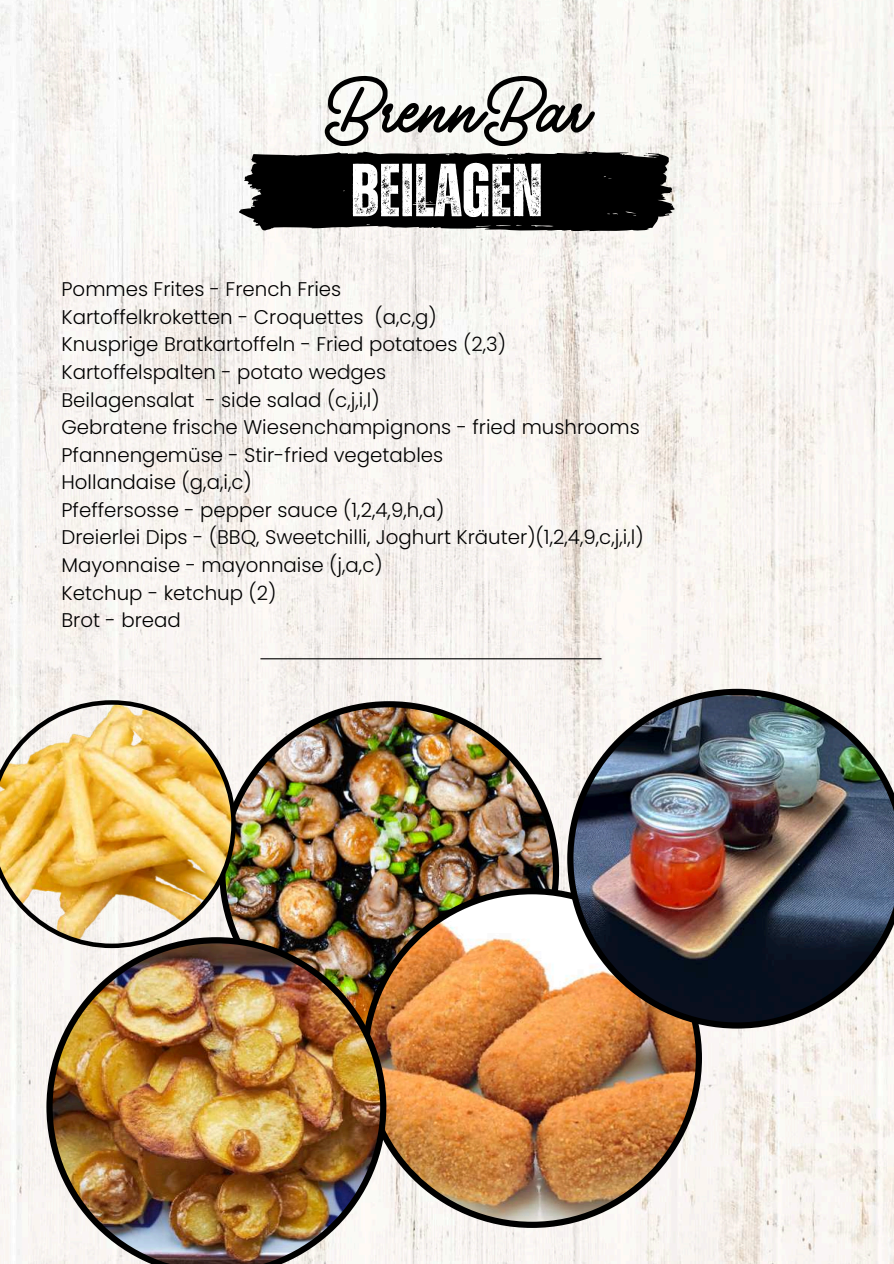
<style>
.page{position:relative;width:894px;height:1264px;background:#fff}
.page>*{position:absolute;margin:0;border:0;box-sizing:border-box;transform-origin:0 0}
.t1{font:80.85px "Vintage Rotter";color:#000}
.t2{font:700 75px "Zuume Rough";color:#fff}
.t3{font:300 19.8px/27.6px "Poppins";color:#000}
</style>
<div class="page">
<img style="left:0;top:0;width:893px;height:1263px">
<hr style="left:260px;top:658px;width:341px;height:1px;background:#000">
<img style="left:236px;top:701px;width:323px;height:236px">
<img style="left:362px;top:888px;width:339px;height:339px">
<img style="left:567px;top:688px;width:326px;height:340px">
<img style="left:46px;top:937px;width:340px;height:326px">
<img style="left:0;top:700px;width:236px;height:248px">
<svg style="left:239px;top:151px;width:435px;height:81px"></svg>
<h1 class="t1" style="left:324px;top:59px;width:267px">BrennBar</h1>
<h2 class="t2" style="left:350px;top:151px;width:194px">BEILAGEN</h2>
<p class="t3" style="left:61px;top:276px;width:583px">Pommes Frites - French Fries<br>Kartoffelkroketten - Croquettes (a,c,g)<br>Knusprige Bratkartoffeln - Fried potatoes (2,3)<br>Kartoffelspalten - potato wedges<br>Beilagensalat - side salad (c,j,i,l)<br>Gebratene frische Wiesenchampignons - fried mushrooms Pfannengemüse - Stir-fried vegetables<br>Hollandaise (g,a,i,c)<br>Pfeffersosse - pepper sauce (1,2,4,9,h,a)<br>Dreierlei Dips - (BBQ, Sweetchilli, Joghurt Kräuter)(1,2,4,9,c,j,i,l)<br>Mayonnaise - mayonnaise (j,a,c)<br>Ketchup - ketchup (2)<br>Brot - bread</p>
</div>
